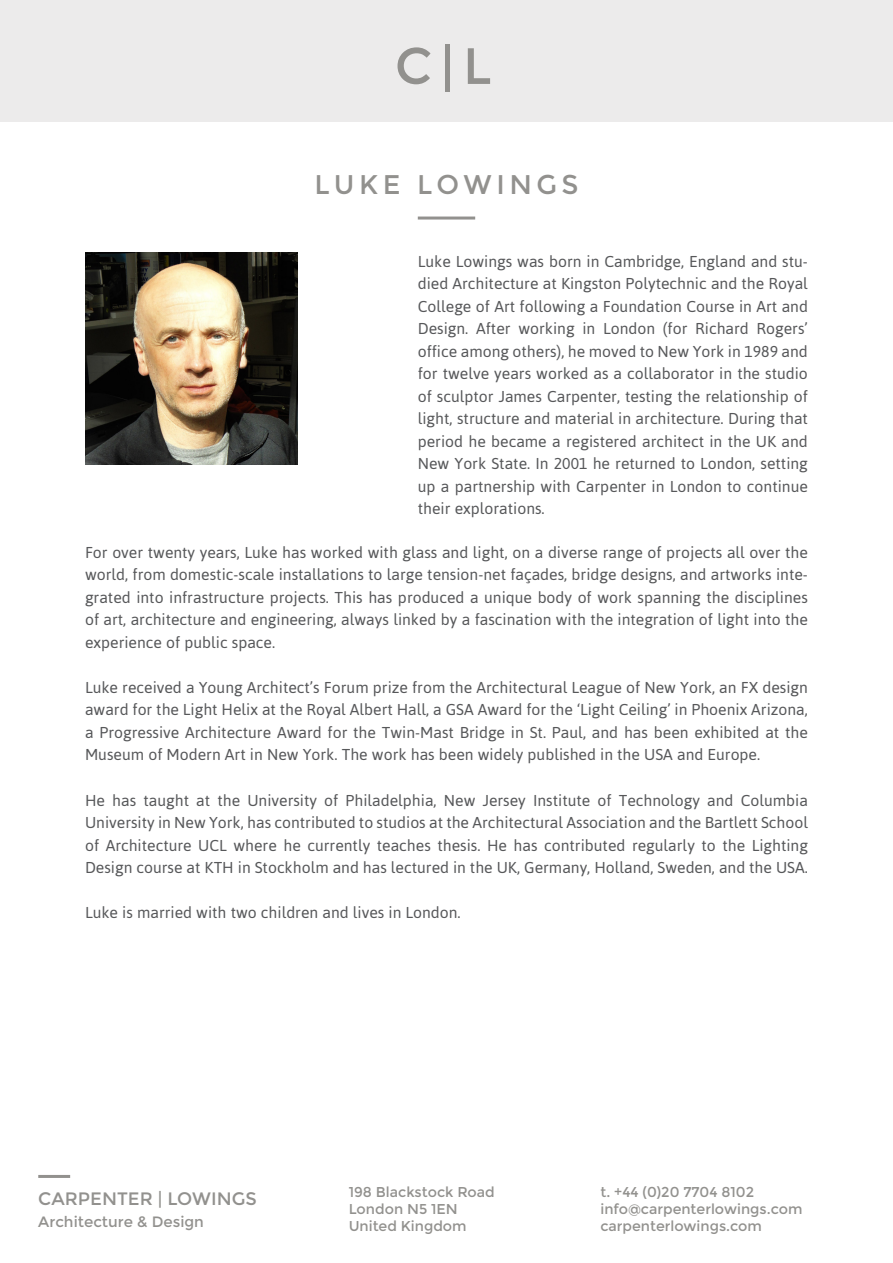
<style>
.page{position:relative;width:893px;height:1263px;background:#fff}
.page>*{position:absolute;margin:0;border:0;box-sizing:border-box;transform-origin:0 0}
.t1{font:51px "Montserrat";color:#92918e}
.t2{font:27px "Montserrat";letter-spacing:.17em;color:#92918e}
.t3{font:18px "Montserrat";color:#92918e}
.t4{font:15.75px/22.5px "Asap";color:#57585a;text-align:justify}
.t5{font:15px "Montserrat";color:#92918e}
.t6{font:14.25px/17.1px "Montserrat";color:#92918e}
</style>
<div class="page">
<div style="left:0;top:0;width:893px;height:121px;background:#ecebeb"></div>
<hr style="left:418px;top:217px;width:57px;height:3px;background:#92918e">
<hr style="left:38px;top:1175px;width:32px;height:3px;background:#92918e">
<img style="left:85px;top:252px;width:213px;height:213px">
<p class="t1" style="left:395px;top:36px;width:98px">C|L</p>
<p class="t2" style="left:314px;top:168px;width:266px">LUKE LOWINGS</p>
<p class="t4" style="left:418px;top:250px;width:392px">Luke Lowings was born in Cambridge, England and stu&shy;died Architecture at Kingston Polytechnic and the Royal College of Art following a Foundation Course in Art and Design. After working in London (for Richard Rogers’ office among others), he moved to New York in 1989 and for twelve years worked as a collaborator in the studio of sculptor James Carpenter, testing the relationship of light, structure and material in architecture. During that period he became a registered architect in the UK and New York State. In 2001 he returned to London, setting up a partnership with Carpenter in London to continue their explorations.</p>
<p class="t4" style="left:85px;top:541px;width:724px">For over twenty years, Luke has worked with glass and light, on a diverse range of projects all over the world, from domestic-scale installations to large tension-net façades, bridge designs, and artworks inte&shy;grated into infrastructure projects. This has produced a unique body of work spanning the disciplines of art, architecture and engineering, always linked by a fascination with the integration of light into the experience of public space.</p>
<p class="t4" style="left:85px;top:676px;width:724px">Luke received a Young Architect’s Forum prize from the Architectural League of New York, an FX design award for the Light Helix at the Royal Albert Hall, a GSA Award for the ‘Light Ceiling’ in Phoenix Arizona, a Progressive Architecture Award for the Twin-Mast Bridge in St. Paul, and has been exhibited at the Museum of Modern Art in New York. The work has been widely published in the USA and Europe.</p>
<p class="t4" style="left:85px;top:788px;width:724px">He has taught at the University of Philadelphia, New Jersey Institute of Technology and Columbia University in New York, has contributed to studios at the Architectural Association and the Bartlett School of Architecture UCL where he currently teaches thesis. He has contributed regularly to the Lighting Design course at KTH in Stockholm and has lectured in the UK, Germany, Holland, Sweden, and the USA.</p>
<p class="t4" style="left:85px;top:901px;width:377px">Luke is married with two children and lives in London.</p>
<p class="t3" style="left:38px;top:1188px;width:220px">CARPENTER | LOWINGS</p>
<p class="t5" style="left:38px;top:1213px;width:167px">Architecture &amp; Design</p>
<p class="t6" style="left:349px;top:1183px;width:148px">198 Blackstock Road<br>London N5 1EN<br>United Kingdom</p>
<p class="t6" style="left:600px;top:1183px;width:204px">t. +44 (0)20 7704 8102 info@carpenterlowings.com carpenterlowings.com</p>
</div>
